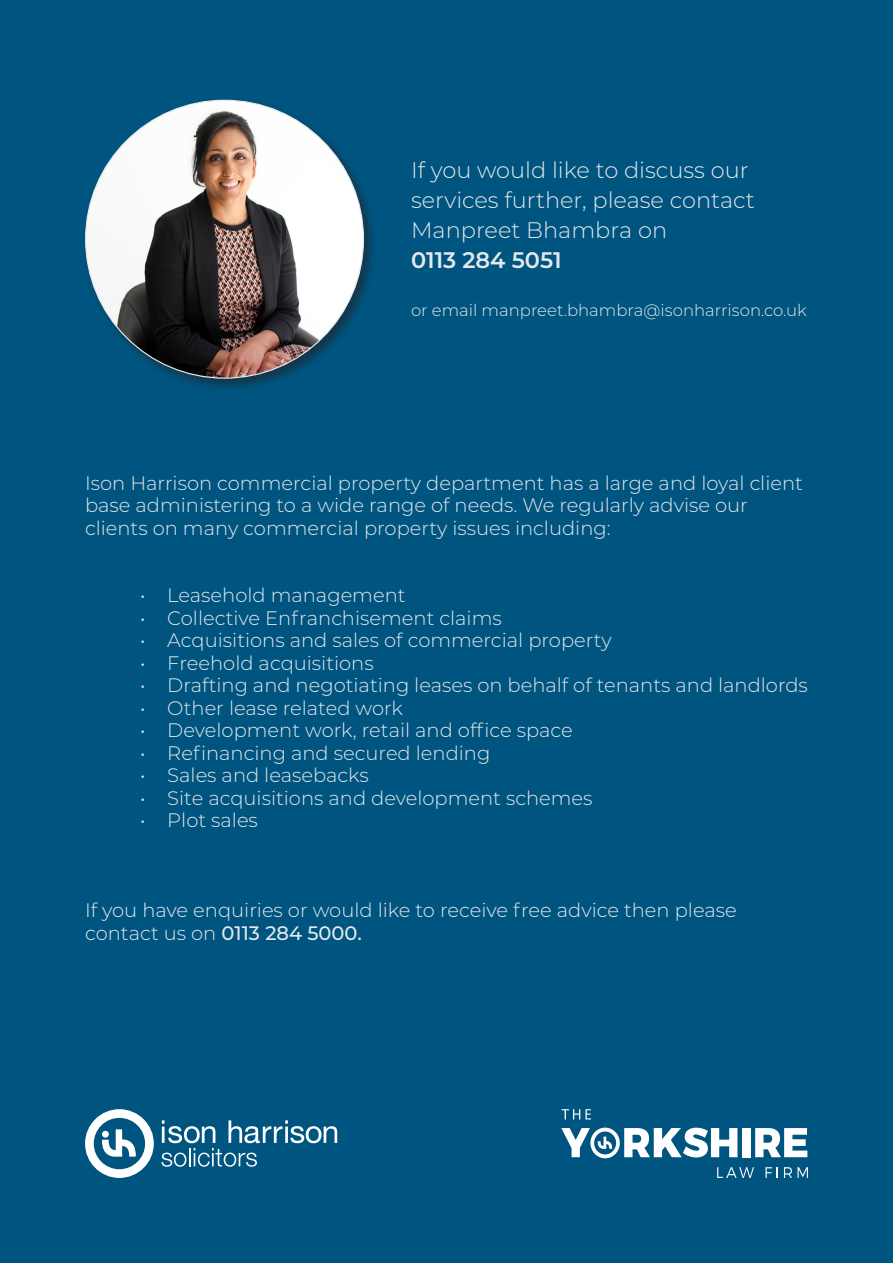
<style>
.page{position:relative;width:893px;height:1263px;background:#005480}
.page>*{position:absolute;margin:0;border:0;box-sizing:border-box;transform-origin:0 0}
.t1{font:300 22.5px/30px "Montserrat";color:#e5e9eb}
.t2{font:300 19.5px/22.5px "Montserrat";color:#e5e9eb}
.t3{font:300 16.5px "Montserrat";color:#e5e9eb}
.s1{font-weight:600}
.s2{font-weight:500}
</style>
<div class="page">
<svg style="left:85px;top:1109px;width:69px;height:69px"></svg>
<svg style="left:161px;top:1120px;width:176px;height:47px"></svg>
<svg style="left:562px;top:1109px;width:29px;height:10px"></svg>
<div style="left:742px;top:1128px;width:8px;height:29px;background:#fff"></div>
<svg style="left:755px;top:1128px;width:52px;height:29px"></svg>
<svg style="left:561px;top:1127px;width:176px;height:31px"></svg>
<svg style="left:717px;top:1167px;width:37px;height:11px"></svg>
<svg style="left:765px;top:1167px;width:13px;height:11px"></svg>
<svg style="left:784px;top:1167px;width:24px;height:11px"></svg>
<div style="left:83px;top:98px;width:294px;height:294px;background:#231f20;opacity:.55"></div>
<img style="left:86px;top:100px;width:277px;height:278px;border-radius:139px">
<p class="t1" style="left:411px;top:154px;width:345px">If you would like to discuss our services further, please contact<br>Manpreet Bhambra on<br><span class="s1">0113 284 5051</span></p>
<p class="t3" style="left:411px;top:299px;width:397px">or email manpreet.bhambra@isonharrison.co.uk</p>
<p class="t2" style="left:85px;top:471px;width:719px">Ison Harrison commercial property department has a large and loyal client base administering to a wide range of needs. We regularly advise our clients on many commercial property issues including:</p>
<p class="t2" style="left:140px;top:583px;width:267px">• Leasehold management</p>
<p class="t2" style="left:140px;top:606px;width:363px">• Collective Enfranchisement claims</p>
<p class="t2" style="left:140px;top:628px;width:473px">• Acquisitions and sales of commercial property</p>
<p class="t2" style="left:140px;top:651px;width:235px">• Freehold acquisitions</p>
<p class="t2" style="left:140px;top:673px;width:669px">• Drafting and negotiating leases on behalf of tenants and landlords</p>
<p class="t2" style="left:140px;top:696px;width:264px">• Other lease related work</p>
<p class="t2" style="left:140px;top:718px;width:434px">• Development work, retail and office space</p>
<p class="t2" style="left:140px;top:741px;width:352px">• Refinancing and secured lending</p>
<p class="t2" style="left:140px;top:763px;width:230px">• Sales and leasebacks</p>
<p class="t2" style="left:140px;top:786px;width:454px">• Site acquisitions and development schemes</p>
<p class="t2" style="left:140px;top:808px;width:119px">• Plot sales</p>
<p class="t2" style="left:85px;top:898px;width:653px">If you have enquiries or would like to receive free advice then please contact us on <span class="s2">0113 284 5000.</span></p>
</div>
